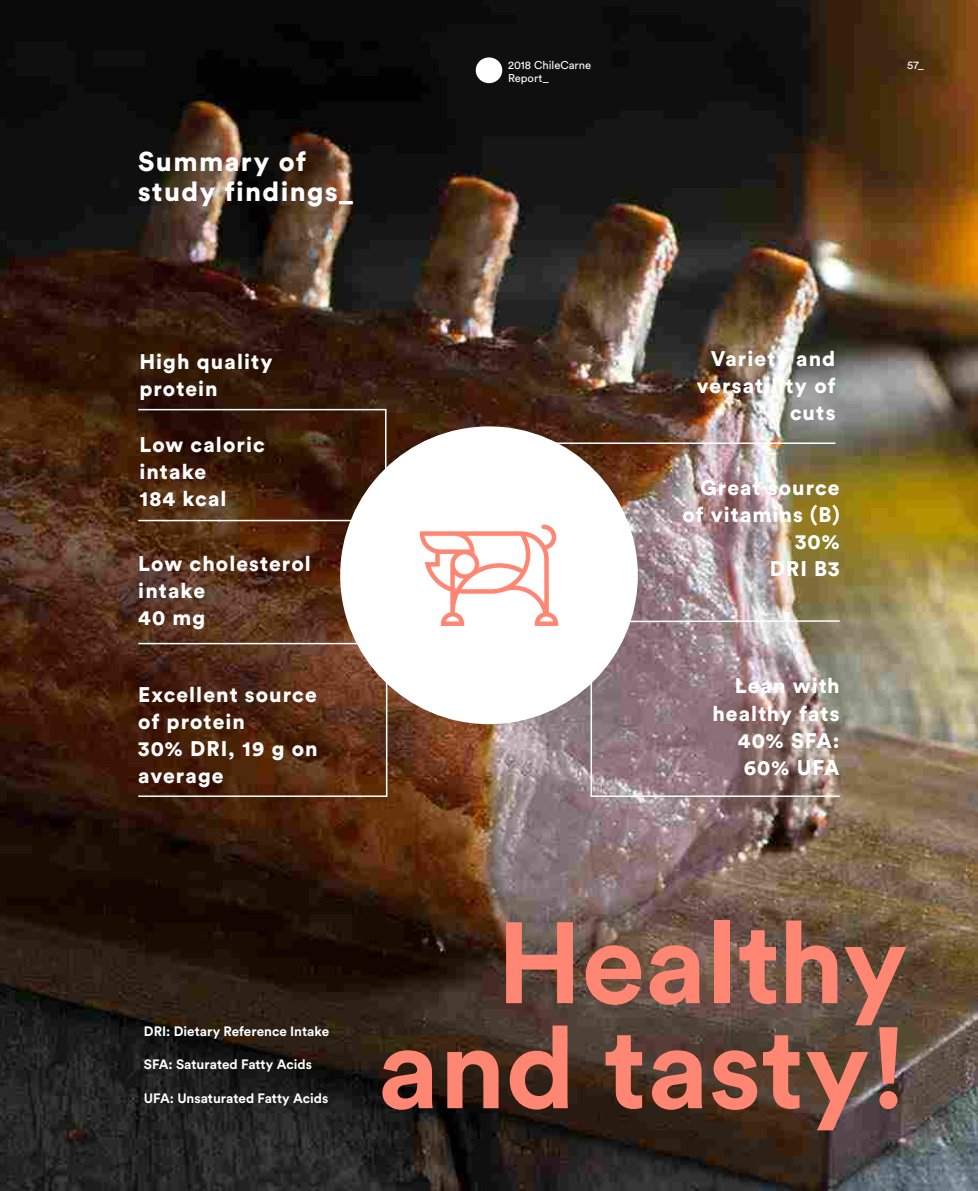
<style>
.page{position:relative;width:978px;height:1191px;background:#fff}
.page>*{position:absolute;margin:0;border:0;box-sizing:border-box;transform-origin:0 0}
.t1{font:700 114.15px/105px "Circular Std";color:#ff8672;text-align:right}
.t2{font:900 27px/30px "Circular Std";letter-spacing:.05em;color:#fff}
.t3{font:900 21px/27px "Circular Std";letter-spacing:.05em;color:#fff}
.t4{font:700 13.5px "Circular Std";color:#fff}
.t5{font:11.25px/12.8px "Circular Std";color:#fff}
</style>
<div class="page">
<img style="left:0;top:0;width:978px;height:1191px">
<div style="left:476px;top:57px;width:26px;height:26px;background:#fff;border-radius:50%"></div>
<div style="left:340px;top:426px;width:298px;height:298px;background:#fff;border-radius:50%"></div>
<hr style="left:138px;top:520px;width:219px;height:1px;background:#fff">
<svg style="left:137px;top:408px;width:250px;height:68px;background:#3b1e0f"></svg>
<hr style="left:138px;top:643px;width:229px;height:1px;background:#fff">
<svg style="left:137px;top:672px;width:251px;height:125px;background:#532a14"></svg>
<svg style="left:590px;top:668px;width:251px;height:129px;background:#977e81"></svg>
<hr style="left:555px;top:442px;width:280px;height:2px;background:#fff">
<hr style="left:621px;top:620px;width:219px;height:2px;background:#fff">
<svg style="left:420px;top:524px;width:138px;height:102px"></svg>
<p class="t2" style="left:138px;top:146px;width:216px">Summary of study findings_</p>
<p class="t5" style="left:508px;top:59px;width:84px">2018 ChileCarne<br>Report_</p>
<p class="t5" style="left:907px;top:59px;width:18px">57_</p>
<p class="t3" style="left:139px;top:348px;width:135px">High quality protein</p>
<p class="t3" style="left:139px;top:430px;width:127px">Low caloric intake<br>184 kcal</p>
<p class="t3" style="left:138px;top:549px;width:174px">Low cholesterol intake<br>40 mg</p>
<p class="t3" style="left:138px;top:680px;width:181px">Excellent source of protein<br>30% DRI, 19 g on average</p>
<p class="t4" style="left:144px;top:1022px;width:187px">DRI: Dietary Reference Intake</p>
<p class="t4" style="left:144px;top:1055px;width:170px">SFA: Saturated Fatty Acids</p>
<p class="t4" style="left:144px;top:1089px;width:186px">UFA: Unsaturated Fatty Acids</p>
<p class="t3" style="left:697px;top:344px;width:140px;text-align:right">Variety and versatility of cuts</p>
<p class="t3" style="left:683px;top:473px;width:159px;text-align:right">Great source of vitamins (B)<br>30%<br>DRI B3</p>
<p class="t3" style="left:712px;top:672px;width:129px;text-align:right">Lean with healthy fats<br>40% SFA:<br>60% UFA</p>
<h1 class="t1" style="left:378px;top:908px;width:531px">Healthy and tasty!</h1>
</div>
